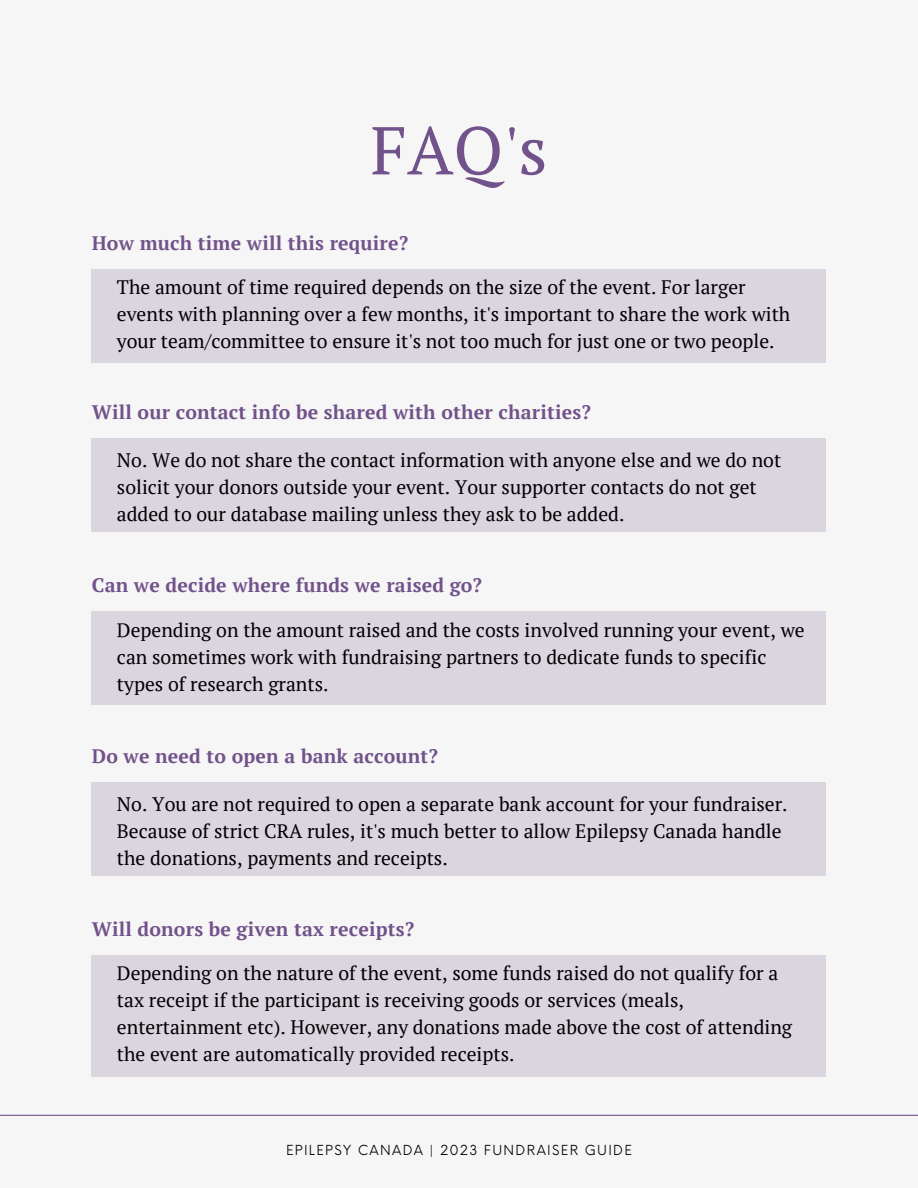
<style>
.page{position:relative;width:918px;height:1188px;background:#f6f6f6}
.page>*{position:absolute;margin:0;border:0;box-sizing:border-box;transform-origin:0 0}
.t1{font:67.5px "PT Serif";color:#72528a}
.t2{font:19.5px/27px "PT Serif";color:#000}
.t3{font:700 19.5px "PT Serif";letter-spacing:.01em;color:#72528a}
.t4{font:13.5px "Neue Einstellung";letter-spacing:.1em;color:#000}
</style>
<div class="page">
<div style="left:92px;top:269px;width:734px;height:94px;background:#dbd5e0"></div>
<div style="left:92px;top:438px;width:734px;height:94px;background:#dbd5e0"></div>
<div style="left:92px;top:782px;width:734px;height:93px;background:#dbd5e0"></div>
<div style="left:92px;top:611px;width:734px;height:94px;background:#dbd5e0"></div>
<div style="left:92px;top:955px;width:734px;height:121px;background:#dbd5e0"></div>
<hr style="left:0;top:1115px;width:918px;height:1px;background:#72528a">
<h1 class="t1" style="left:370px;top:104px;width:178px">FAQ's</h1>
<p class="t3" style="left:92px;top:230px;width:318px">How much time will this require?</p>
<p class="t2" style="left:117px;top:273px;width:675px">The amount of time required depends on the size of the event. For larger events with planning over a few months, it's important to share the work with your team/committee to ensure it's not too much for just one or two people.</p>
<p class="t3" style="left:92px;top:399px;width:501px">Will our contact info be shared with other charities?</p>
<p class="t2" style="left:117px;top:446px;width:666px">No. We do not share the contact information with anyone else and we do not solicit your donors outside your event. Your supporter contacts do not get added to our database mailing unless they ask to be added.</p>
<p class="t3" style="left:92px;top:572px;width:392px">Can we decide where funds we raised go?</p>
<p class="t2" style="left:117px;top:616px;width:689px">Depending on the amount raised and the costs involved running your event, we can sometimes work with fundraising partners to dedicate funds to specific types of research grants.</p>
<p class="t3" style="left:92px;top:743px;width:348px">Do we need to open a bank account?</p>
<p class="t2" style="left:117px;top:790px;width:672px">No. You are not required to open a separate bank account for your fundraiser.<br>Because of strict CRA rules, it's much better to allow Epilepsy Canada handle the donations, payments and receipts.</p>
<p class="t3" style="left:92px;top:916px;width:324px">Will donors be given tax receipts?</p>
<p class="t2" style="left:117px;top:959px;width:677px">Depending on the nature of the event, some funds raised do not qualify for a tax receipt if the participant is receiving goods or services (meals, entertainment etc). However, any donations made above the cost of attending the event are automatically provided receipts.</p>
<p class="t4" style="left:286px;top:1138px;width:347px">EPILEPSY CANADA | 2023 FUNDRAISER GUIDE</p>
</div>
